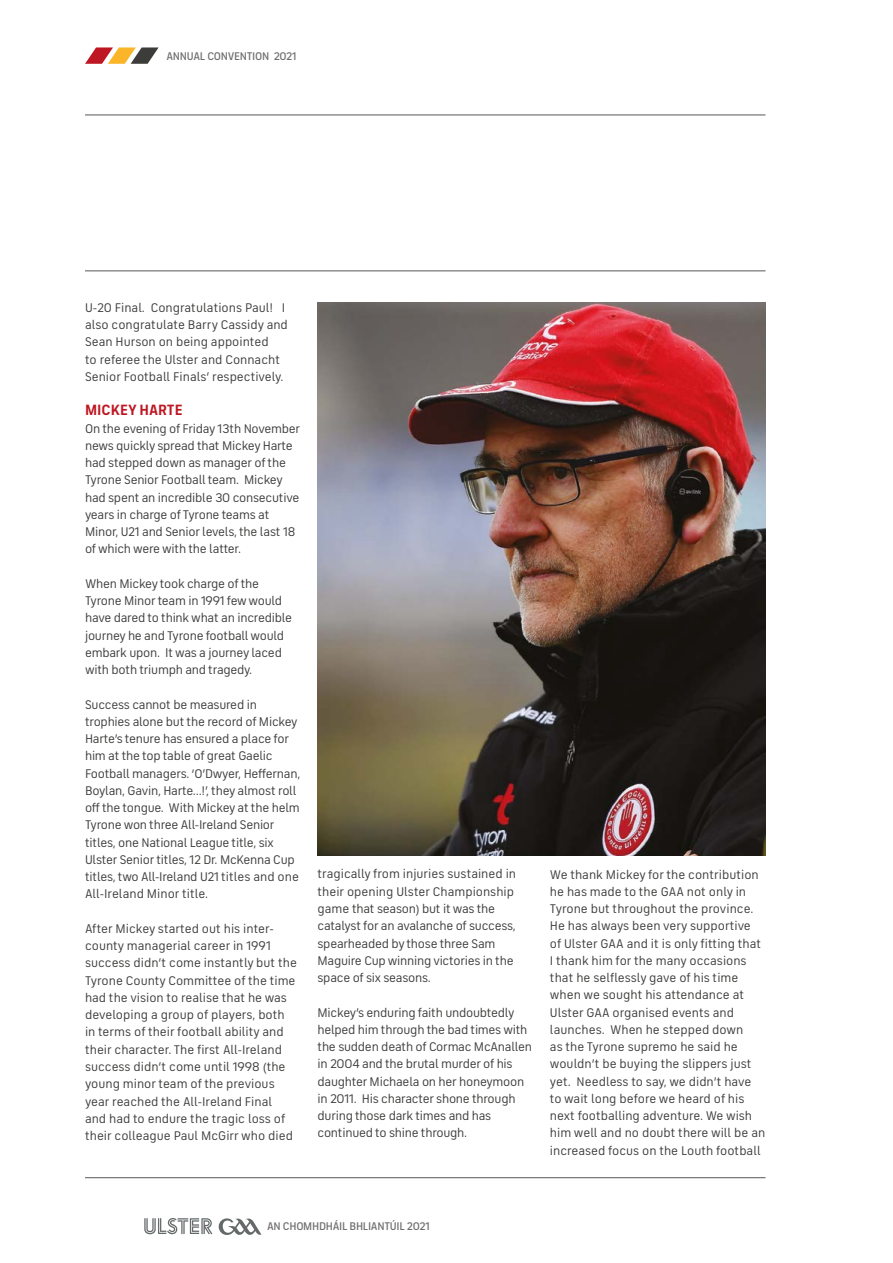
<style>
.page{position:relative;width:893px;height:1263px;background:#fff}
.page>*{position:absolute;margin:0;border:0;box-sizing:border-box;transform-origin:0 0}
.t1{font:700 15px "FS Industrie";color:#be1622}
.t2{font:12.75px/17.2px "FS Industrie";letter-spacing:-.02em;color:#3c3c3b}
.t3{font:12.75px/17.2px "FS Industrie";color:#3c3c3b}
.t4{font:500 11.25px "FS Industrie";letter-spacing:-.025em;color:#706f6f}
</style>
<div class="page">
<svg style="left:144px;top:1218px;width:68px;height:16px"></svg>
<svg style="left:219px;top:1218px;width:42px;height:17px"></svg>
<svg style="left:85px;top:47px;width:74px;height:17px"></svg>
<hr style="left:85px;top:271px;width:680px;height:1px;background:#575756">
<hr style="left:85px;top:1177px;width:680px;height:1px;background:#575756">
<hr style="left:85px;top:115px;width:680px;height:1px;background:#575756">
<img style="left:317px;top:302px;width:448px;height:553px">
<p class="t4" style="left:166px;top:49px;width:132px">ANNUAL CONVENTION 2021</p>
<p class="t3" style="left:85px;top:299px;width:204px">U-20 Final. Congratulations Paul! I also congratulate Barry Cassidy and Sean Hurson on being appointed<br>to referee the Ulster and Connacht Senior Football Finals’ respectively.</p>
<p class="t1" style="left:85px;top:401px;width:99px">MICKEY HARTE</p>
<p class="t2" style="left:85px;top:420px;width:217px">On the evening of Friday 13th November news quickly spread that Mickey Harte had stepped down as manager of the Tyrone Senior Football team. Mickey had spent an incredible 30 consecutive years in charge of Tyrone teams at Minor, U21 and Senior levels, the last 18 of which were with the latter.</p>
<p class="t2" style="left:85px;top:575px;width:209px">When Mickey took charge of the Tyrone Minor team in 1991 few would have dared to think what an incredible journey he and Tyrone football would embark upon. It was a journey laced with both triumph and tragedy.</p>
<p class="t2" style="left:85px;top:696px;width:217px">Success cannot be measured in trophies alone but the record of Mickey Harte’s tenure has ensured a place for him at the top table of great Gaelic Football managers. ‘O’Dwyer, Heffernan, Boylan, Gavin, Harte…!’, they almost roll off the tongue. With Mickey at the helm Tyrone won three All-Ireland Senior titles, one National League title, six Ulster Senior titles, 12 Dr. McKenna Cup titles, two All-Ireland U21 titles and one All-Ireland Minor title.</p>
<p class="t3" style="left:85px;top:920px;width:213px">After Mickey started out his inter&shy;county managerial career in 1991 success didn’t come instantly but the Tyrone County Committee of the time had the vision to realise that he was developing a group of players, both in terms of their football ability and their character. The first All-Ireland success didn’t come until 1998 (the young minor team of the previous year reached the All-Ireland Final<br>and had to endure the tragic loss of their colleague Paul McGirr who died</p>
<p class="t2" style="left:317px;top:866px;width:200px">tragically from injuries sustained in their opening Ulster Championship game that season) but it was the catalyst for an avalanche of success, spearheaded by those three Sam Maguire Cup winning victories in the space of six seasons.</p>
<p class="t2" style="left:317px;top:1004px;width:216px">Mickey’s enduring faith undoubtedly helped him through the bad times with the sudden death of Cormac McAnallen in 2004 and the brutal murder of his daughter Michaela on her honeymoon in 2011. His character shone through during those dark times and has continued to shine through.</p>
<p class="t3" style="left:550px;top:866px;width:217px">We thank Mickey for the contribution he has made to the GAA not only in Tyrone but throughout the province.<br>He has always been very supportive of Ulster GAA and it is only fitting that I thank him for the many occasions that he selflessly gave of his time when we sought his attendance at Ulster GAA organised events and launches. When he stepped down<br>as the Tyrone supremo he said he wouldn’t be buying the slippers just yet. Needless to say, we didn’t have to wait long before we heard of his next footballing adventure. We wish him well and no doubt there will be an increased focus on the Louth football</p>
<p class="t4" style="left:267px;top:1219px;width:164px">AN CHOMHDHÁIL BHLIANTÚIL 2021</p>
</div>
